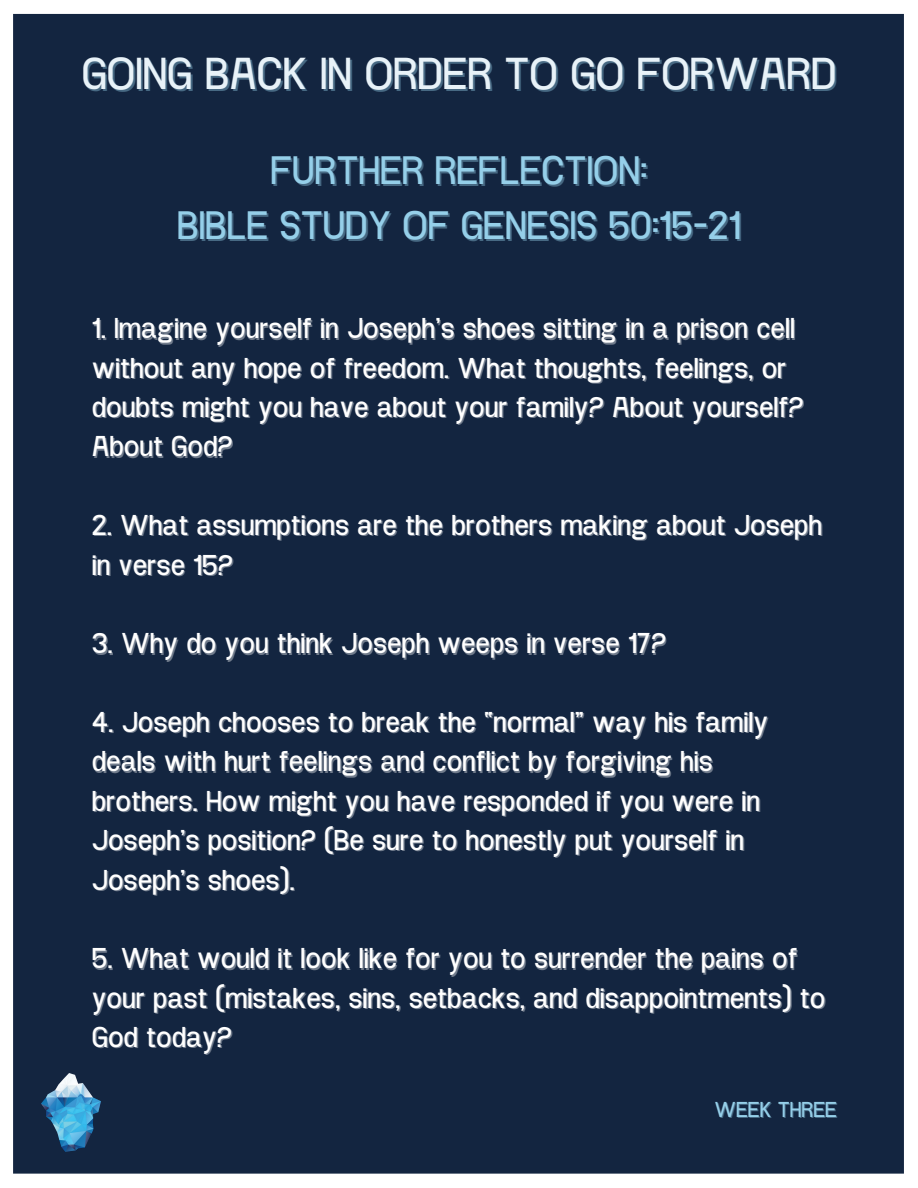
<style>
.page{position:relative;width:918px;height:1188px;background:#fff}
.page>*{position:absolute;margin:0;border:0;box-sizing:border-box;transform-origin:0 0}
.t1{font:44.7px "Projekt Blackbird";color:#e8f2f8}
.t2{font:39.6px/55.2px "Projekt Blackbird";color:#95cfe9;text-align:center}
.t3{font:28.65px/39.3px "Projekt Blackbird";color:#fff}
.t4{font:21.6px "Projekt Blackbird";color:#95cfe9}
</style>
<div class="page">
<div style="left:13px;top:13px;width:891px;height:1161px;background:#132540"></div>
<img style="left:41px;top:1073px;width:60px;height:79px">
<h1 class="t1" style="left:82px;top:55px;width:756px">GOING BACK IN ORDER TO GO FORWARD</h1>
<h2 class="t2" style="left:177px;top:147px;width:565px">FURTHER REFLECTION:<br>BIBLE STUDY OF GENESIS 50:15-21</h2>
<p class="t3" style="left:92px;top:312px;width:713px">1. Imagine yourself in Joseph’s shoes sitting in a prison cell without any hope of freedom. What thoughts, feelings, or doubts might you have about your family? About yourself?<br>About God?</p>
<p class="t3" style="left:92px;top:508px;width:732px">2. What assumptions are the brothers making about Joseph in verse 15?</p>
<p class="t3" style="left:92px;top:627px;width:576px">3. Why do you think Joseph weeps in verse 17?</p>
<p class="t3" style="left:92px;top:705px;width:678px">4. Joseph chooses to break the “normal” way his family deals with hurt feelings and conflict by forgiving his brothers. How might you have responded if you were in Joseph’s position? (Be sure to honestly put yourself in Joseph’s shoes).</p>
<p class="t3" style="left:92px;top:942px;width:735px">5. What would it look like for you to surrender the pains of your past (mistakes, sins, setbacks, and disappointments) to<br>God today?</p>
<p class="t4" style="left:715px;top:1101px;width:124px">WEEK THREE</p>
</div>
